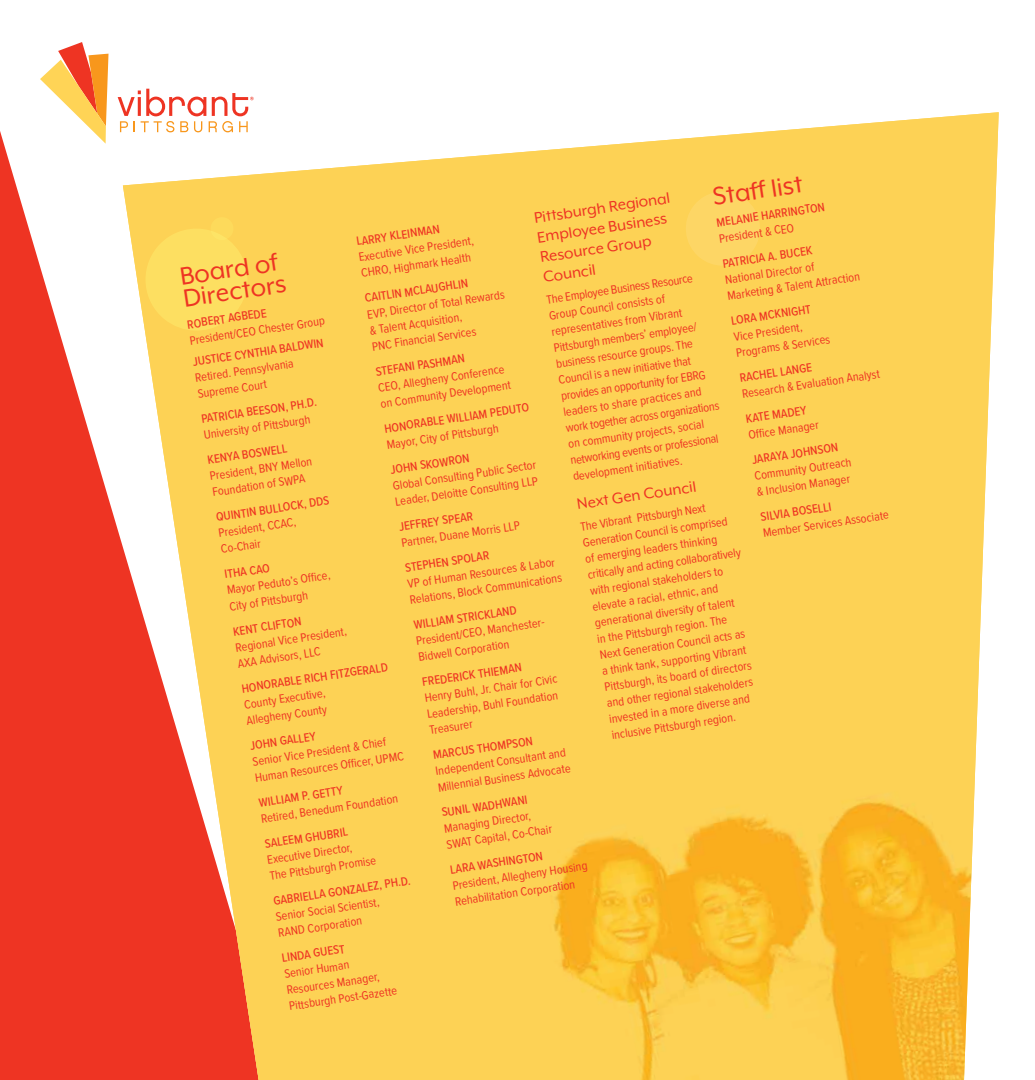
<style>
.page{position:relative;width:1035px;height:1080px;background:#fff}
.page>*{position:absolute;margin:0;border:0;box-sizing:border-box;transform-origin:0 0}
.t1{font:28.75px/22.5px "Mr Eaves XL Mod OT";color:#ee3423}
.t2{font:17.5px/20.1px "Mr Eaves XL Mod OT";color:#ee3423}
.t3{font:12.5px/16.2px "Proxima Nova Cond";color:#ee3423}
.t4{font:500 12.5px "Proxima Nova Cond";color:#ee3423}
</style>
<div class="page">
<svg style="left:0;top:131px;width:123px;height:949px;fill:#ee3423"></svg>
<img style="left:123px;top:112px;width:876px;height:968px">
<svg style="left:681px;top:189px;width:82px;height:77px;background:#fdd45f"></svg>
<svg style="left:40px;top:42px;width:69px;height:102px"></svg>
<svg style="left:118px;top:89px;width:136px;height:43px"></svg>
<svg style="left:139px;top:217px;width:113px;height:114px;background:#fdda5e"></svg>
<h1 class="t1" style="left:711px;top:185px;width:92px;rotate:-8deg">Staff list</h1>
<p class="t4" style="left:715px;top:213px;width:111px;rotate:-8deg">MELANIE HARRINGTON</p>
<p class="t3" style="left:718px;top:230px;width:77px;rotate:-8deg">President &amp; CEO</p>
<p class="t4" style="left:722px;top:254px;width:92px;rotate:-8deg">PATRICIA A. BUCEK</p>
<h2 class="t2" style="left:533px;top:207px;width:139px;rotate:-8deg">Pittsburgh Regional<br>Employee Business<br>Resource Group<br>Council</h2>
<p class="t4" style="left:355px;top:232px;width:86px;rotate:-8deg">LARRY KLEINMAN</p>
<p class="t3" style="left:358px;top:248px;width:118px;rotate:-8deg">Executive Vice President,<br>CHRO, Highmark Health</p>
<p class="t4" style="left:364px;top:289px;width:106px;rotate:-8deg">CAITLIN MCLAUGHLIN</p>
<h1 class="t1" style="left:179px;top:265px;width:105px;rotate:-8deg">Board of<br>Directors</h1>
<p class="t4" style="left:186px;top:315px;width:82px;rotate:-8deg">ROBERT AGBEDE</p>
<p class="t3" style="left:724px;top:271px;width:135px;rotate:-8deg">National Director of<br>Marketing &amp; Talent Attraction</p>
<p class="t4" style="left:730px;top:311px;width:82px;rotate:-8deg">LORA MCKNIGHT</p>
<p class="t3" style="left:733px;top:328px;width:97px;rotate:-8deg">Vice President,<br>Programs &amp; Services</p>
<p class="t4" style="left:739px;top:368px;width:74px;rotate:-8deg">RACHEL LANGE</p>
<p class="t3" style="left:545px;top:290px;width:158px;rotate:-8deg">The Employee Business Resource<br>Group Council consists of representatives from Vibrant<br>Pittsburgh members’ employee/ business resource groups. The<br>Council is a new initiative that provides an opportunity for EBRG leaders to share practices and work together across organizations on community projects, social networking events or professional development initiatives.</p>
<h2 class="t2" style="left:576px;top:493px;width:122px;rotate:-8deg">Next Gen Council</h2>
<p class="t3" style="left:366px;top:305px;width:140px;rotate:-8deg">EVP, Director of Total Rewards &amp; Talent Acquisition,<br>PNC Financial Services</p>
<p class="t4" style="left:375px;top:362px;width:91px;rotate:-8deg">STEFANI PASHMAN</p>
<p class="t3" style="left:189px;top:331px;width:138px;rotate:-8deg">President/CEO Chester Group</p>
<p class="t4" style="left:192px;top:352px;width:133px;rotate:-8deg">JUSTICE CYNTHIA BALDWIN</p>
<p class="t3" style="left:194px;top:369px;width:101px;rotate:-8deg">Retired. Pennsylvania<br>Supreme Court</p>
<p class="t4" style="left:200px;top:409px;width:118px;rotate:-8deg">PATRICIA BEESON, PH.D.</p>
<p class="t3" style="left:377px;top:379px;width:133px;rotate:-8deg">CEO, Allegheny Conference on Community Development</p>
<p class="t3" style="left:741px;top:385px;width:140px;rotate:-8deg">Research &amp; Evaluation Analyst</p>
<p class="t4" style="left:745px;top:410px;width:63px;rotate:-8deg">KATE MADEY</p>
<p class="t3" style="left:747px;top:426px;width:73px;rotate:-8deg">Offi ce Manager</p>
<p class="t4" style="left:751px;top:450px;width:88px;rotate:-8deg">JARAYA JOHNSON</p>
<p class="t4" style="left:383px;top:419px;width:148px;rotate:-8deg">HONORABLE WILLIAM PEDUTO</p>
<p class="t3" style="left:203px;top:426px;width:109px;rotate:-8deg">University of Pittsburgh</p>
<p class="t4" style="left:206px;top:451px;width:82px;rotate:-8deg">KENYA BOSWELL</p>
<p class="t3" style="left:386px;top:436px;width:114px;rotate:-8deg">Mayor, City of Pittsburgh</p>
<p class="t4" style="left:389px;top:460px;width:81px;rotate:-8deg">JOHN SKOWRON</p>
<p class="t3" style="left:753px;top:467px;width:99px;rotate:-8deg">Community Outreach &amp; Inclusion Manager</p>
<p class="t4" style="left:759px;top:508px;width:73px;rotate:-8deg">SILVIA BOSELLI</p>
<p class="t3" style="left:209px;top:467px;width:105px;rotate:-8deg">President, BNY Mellon<br>Foundation of SWPA</p>
<p class="t4" style="left:215px;top:508px;width:116px;rotate:-8deg">QUINTIN BULLOCK, DDS</p>
<p class="t3" style="left:217px;top:524px;width:80px;rotate:-8deg">President, CCAC,<br>Co-Chair</p>
<p class="t4" style="left:223px;top:565px;width:47px;rotate:-8deg">ITHA CAO</p>
<p class="t3" style="left:392px;top:477px;width:146px;rotate:-8deg">Global Consulting Public Sector<br>Leader, Deloitte Consulting LLP</p>
<p class="t4" style="left:398px;top:517px;width:76px;rotate:-8deg">JEFFREY SPEAR</p>
<p class="t3" style="left:579px;top:517px;width:157px;rotate:-8deg">The Vibrant Pittsburgh Next<br>Generation Council is comprised of emerging leaders thinking critically and acting collaboratively with regional stakeholders to elevate a racial, ethnic, and generational diversity of talent<br>in the Pittsburgh region. The<br>Next Generation Council acts as a think tank, supporting Vibrant<br>Pittsburgh, its board of directors and other regional stakeholders invested in a more diverse and inclusive Pittsburgh region.</p>
<p class="t3" style="left:762px;top:524px;width:129px;rotate:-8deg">Member Services Associate</p>
<p class="t3" style="left:400px;top:534px;width:121px;rotate:-8deg">Partner, Duane Morris LLP</p>
<p class="t4" style="left:404px;top:558px;width:86px;rotate:-8deg">STEPHEN SPOLAR</p>
<p class="t3" style="left:406px;top:575px;width:155px;rotate:-8deg">VP of Human Resources &amp; Labor<br>Relations, Block Communications</p>
<p class="t4" style="left:412px;top:615px;width:106px;rotate:-8deg">WILLIAM STRICKLAND</p>
<p class="t3" style="left:226px;top:581px;width:106px;rotate:-8deg">Mayor Peduto’s Offi ce,<br>City of Pittsburgh</p>
<p class="t4" style="left:232px;top:622px;width:70px;rotate:-8deg">KENT CLIFTON</p>
<p class="t3" style="left:415px;top:632px;width:134px;rotate:-8deg">President/CEO, Manchester-<br>Bidwell Corporation</p>
<p class="t4" style="left:421px;top:673px;width:102px;rotate:-8deg">FREDERICK THIEMAN</p>
<p class="t3" style="left:234px;top:638px;width:114px;rotate:-8deg">Regional Vice President,<br>AXA Advisors, LLC</p>
<p class="t4" style="left:240px;top:679px;width:149px;rotate:-8deg">HONORABLE RICH FITZGERALD</p>
<p class="t3" style="left:243px;top:696px;width:84px;rotate:-8deg">County Executive,<br>Allegheny County</p>
<p class="t4" style="left:249px;top:736px;width:68px;rotate:-8deg">JOHN GALLEY</p>
<p class="t3" style="left:423px;top:689px;width:135px;text-align:justify;rotate:-8deg">Henry Buhl, Jr. Chair for Civic Leadership, Buhl Foundation Treasurer</p>
<p class="t4" style="left:432px;top:746px;width:102px;rotate:-8deg">MARCUS THOMPSON</p>
<p class="t3" style="left:251px;top:753px;width:152px;rotate:-8deg">Senior Vice President &amp; Chief<br>Human Resources Offi cer, UPMC</p>
<p class="t4" style="left:258px;top:793px;width:86px;rotate:-8deg">WILLIAM P. GETTY</p>
<p class="t3" style="left:434px;top:762px;width:136px;rotate:-8deg">Independent Consultant and<br>Millennial Business Advocate</p>
<p class="t4" style="left:440px;top:803px;width:88px;rotate:-8deg">SUNIL WADHWANI</p>
<p class="t3" style="left:443px;top:819px;width:108px;rotate:-8deg">Managing Director,<br>SWAT Capital, Co-Chair</p>
<p class="t4" style="left:449px;top:860px;width:95px;rotate:-8deg">LARA WASHINGTON</p>
<p class="t3" style="left:260px;top:810px;width:140px;rotate:-8deg">Retired, Benedum Foundation</p>
<p class="t4" style="left:264px;top:834px;width:85px;rotate:-8deg">SALEEM GHUBRIL</p>
<p class="t3" style="left:266px;top:851px;width:109px;rotate:-8deg">Executive Director,<br>The Pittsburgh Promise</p>
<p class="t4" style="left:272px;top:891px;width:140px;rotate:-8deg">GABRIELLA GONZALEZ, PH.D.</p>
<p class="t3" style="left:451px;top:876px;width:138px;rotate:-8deg">President, Allegheny Housing<br>Rehabilitation Corporation</p>
<p class="t3" style="left:275px;top:908px;width:106px;rotate:-8deg">Senior Social Scientist,<br>RAND Corporation</p>
<p class="t4" style="left:281px;top:949px;width:65px;rotate:-8deg">LINDA GUEST</p>
<p class="t3" style="left:283px;top:965px;width:111px;rotate:-8deg">Senior Human<br>Resources Manager,<br>Pittsburgh Post-Gazette</p>
</div>
